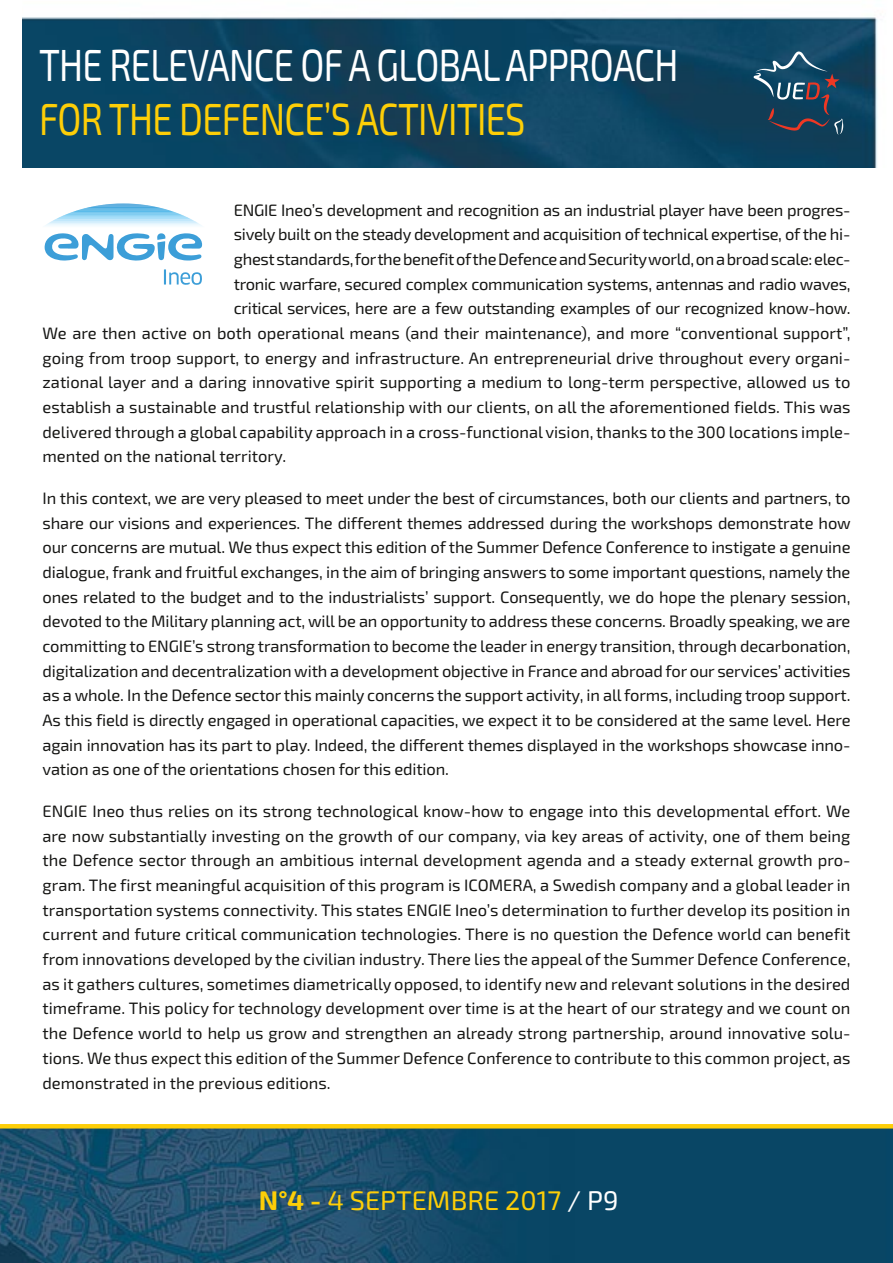
<style>
.page{position:relative;width:893px;height:1263px;background:#fff}
.page>*{position:absolute;margin:0;border:0;box-sizing:border-box;transform-origin:0 0}
.t1{font:45px "Exo 2";color:#fff;scale:.8 1}
.t2{font:45px "Exo 2";color:#fdce07;scale:.8 1}
.t3{font:27px "Exo 2";color:#fdce07}
.t4{font:16.5px/24.6px "Exo 2";color:#161614;text-align:justify}
.t5{font:16.5px "Exo 2";letter-spacing:-.02em;color:#161614}
.s1{font-weight:700}
.s2{color:#fff}
</style>
<div class="page">
<img style="left:22px;top:17px;width:856px;height:151px">
<svg style="left:754px;top:51px;width:89px;height:83px;background:#2b4e66"></svg>
<svg style="left:0;top:1124px;width:893px;height:139px;background:#1c4f67"></svg>
<svg style="left:45px;top:203px;width:157px;height:23px"></svg>
<svg style="left:45px;top:233px;width:157px;height:28px"></svg>
<svg style="left:164px;top:269px;width:38px;height:16px"></svg>
<h1 class="t1" style="left:39px;top:39px;width:112px">The rele</h1>
<h1 class="t1" style="left:188px;top:39px;width:53px">vance</h1>
<h1 class="t1" style="left:300px;top:39px;width:122px">ofaglobal</h1>
<h1 class="t1" style="left:506px;top:39px;width:28px">approach</h1>
<h1 class="t2" style="left:39px;top:93px;width:230px">for the Defence</h1>
<h1 class="t2" style="left:324px;top:93px;width:175px">’s activities</h1>
<p class="t5" style="left:234px;top:200px;width:618px">ENGIE Ineo’s development and recognition as an industrial player have been progres-</p>
<p class="t5" style="left:234px;top:225px;width:618px">sively built on the steady development and acquisition of technical expertise, of the hi-</p>
<p class="t5" style="left:234px;top:250px;width:618px">ghest standards, for the benefit of the Defence and Security world, on a broad scale: elec-</p>
<p class="t5" style="left:234px;top:274px;width:618px">tronic warfare, secured complex communication systems, antennas and radio waves,</p>
<p class="t5" style="left:234px;top:299px;width:618px">critical services, here are a few outstanding examples of our recognized know-how.</p>
<p class="t4" style="left:43px;top:321px;width:809px">We are then active on both operational means (and their maintenance), and more “conventional support”,</p>
<p class="t4" style="left:43px;top:346px;width:809px">going from troop support, to energy and infrastructure. An entrepreneurial drive throughout every organi-</p>
<p class="t4" style="left:43px;top:371px;width:809px">zational layer and a daring innovative spirit supporting a medium to long-term perspective, allowed us to</p>
<p class="t4" style="left:43px;top:395px;width:809px">establish a sustainable and trustful relationship with our clients, on all the aforementioned fields. This was</p>
<p class="t4" style="left:43px;top:420px;width:809px">delivered through a global capability approach in a cross-functional vision, thanks to the 300 locations imple-</p>
<p class="t4" style="left:43px;top:445px;width:245px">mented on the national territory.</p>
<p class="t4" style="left:43px;top:486px;width:810px">In this context, we are very pleased to meet under the best of circumstances, both our clients and partners, to share our visions and experiences. The different themes addressed during the workshops demonstrate how our concerns are mutual. We thus expect this edition of the Summer Defence Conference to instigate a genuine dialogue, frank and fruitful exchanges, in the aim of bringing answers to some important questions, namely the ones related to the budget and to the industrialists’ support. Consequently, we do hope the plenary session, devoted to the Military planning act, will be an opportunity to address these concerns. Broadly speaking, we are committing to ENGIE’s strong transformation to become the leader in energy transition, through decarbonation, digitalization and decentralization with a development objective in France and abroad for our services’ activities as a whole. In the Defence sector this mainly concerns the support activity, in all forms, including troop support.<br>As this field is directly engaged in operational capacities, we expect it to be considered at the same level. Here again innovation has its part to play. Indeed, the different themes displayed in the workshops showcase inno&shy;vation as one of the orientations chosen for this edition.</p>
<p class="t4" style="left:43px;top:799px;width:809px">ENGIE Ineo thus relies on its strong technological know-how to engage into this developmental effort. We are now substantially investing on the growth of our company, via key areas of activity, one of them being the Defence sector through an ambitious internal development agenda and a steady external growth pro&shy;gram. The first meaningful acquisition of this program is ICOMERA, a Swedish company and a global leader in transportation systems connectivity. This states ENGIE Ineo’s determination to further develop its position in current and future critical communication technologies. There is no question the Defence world can benefit from innovations developed by the civilian industry. There lies the appeal of the Summer Defence Conference, as it gathers cultures, sometimes diametrically opposed, to identify new and relevant solutions in the desired timeframe. This policy for technology development over time is at the heart of our strategy and we count on the Defence world to help us grow and strengthen an already strong partnership, around innovative solu&shy;tions. We thus expect this edition of the Summer Defence Conference to contribute to this common project, as demonstrated in the previous editions.</p>
<h2 class="t3" style="left:259px;top:1185px;width:124px"><span class="s1">N°4 -</span> 4 Septembre</h2>
<h2 class="t3" style="left:505px;top:1185px;width:115px">2017 <span class="s2">/ P9</span></h2>
</div>
